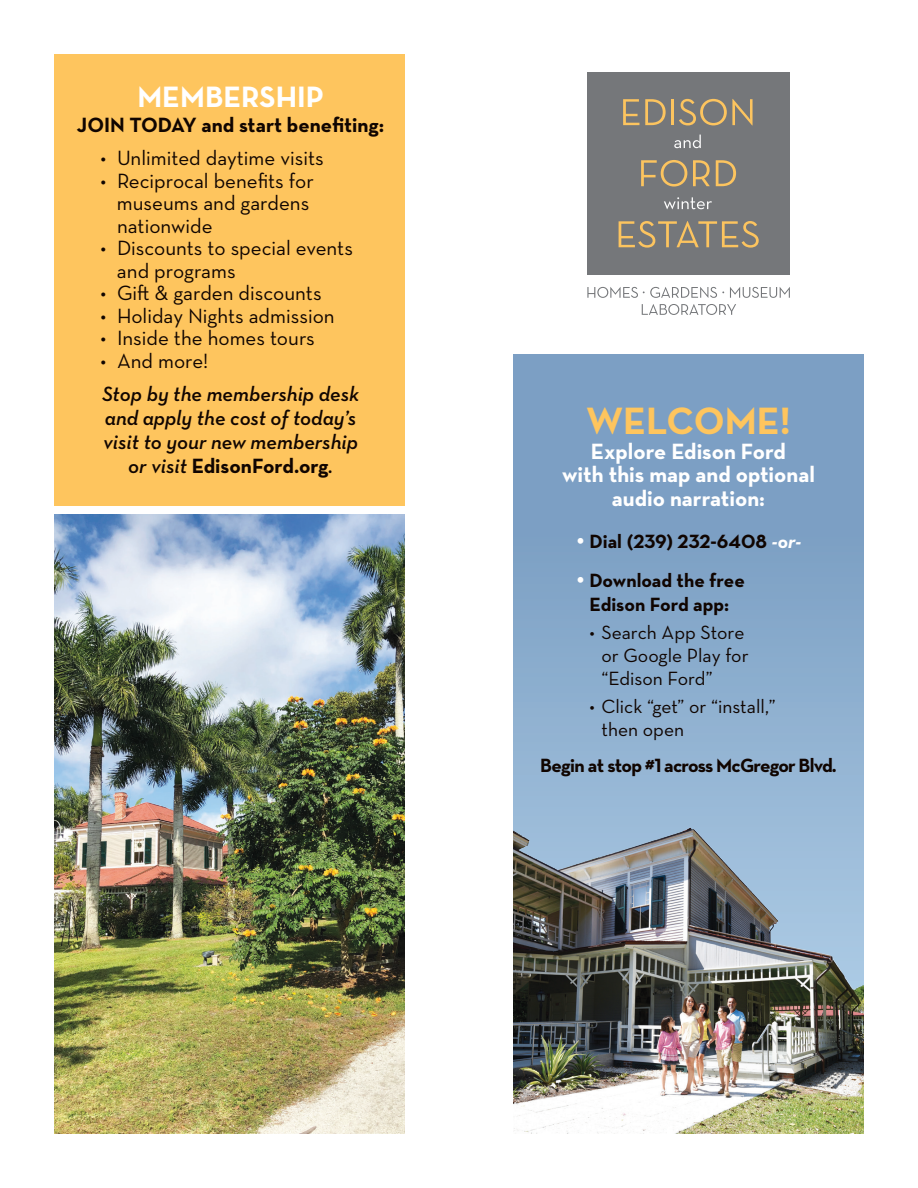
<style>
.page{position:relative;width:918px;height:1188px;background:#fff}
.page>*{position:absolute;margin:0;border:0;box-sizing:border-box;transform-origin:0 0}
.t1{font:700 38.7px "Neutraface Text";color:#fec55e}
.t2{font:700 30px "Neutraface Text";color:#fff}
.t3{font:700 22.5px "Neutraface Text";color:#fff}
.t4{font:21px "Neutraface Text";color:#100501}
.t5{font:italic 600 21px "Neutraface Text";color:#100501}
.t6{font:700 21px "Neutraface Text";color:#100501}
.t7{font:19.5px "Neutraface Text";color:#100501}
.t8{font:700 19.5px "Neutraface Text";letter-spacing:-.015em;color:#100501}
.t9{font:700 19.5px "Neutraface Text";letter-spacing:-.04em;color:#100501}
.s1{font-weight:600;font-style:italic}
.s2{color:#fff}
.s3{font-style:italic;color:#fff}
</style>
<div class="page">
<svg style="left:513px;top:354px;width:351px;height:445px;background:#84a6c9"></svg>
<div style="left:54px;top:54px;width:351px;height:451px;background:#fec55e"></div>
<div style="left:587px;top:72px;width:203px;height:203px;background:#75777a"></div>
<svg style="left:623px;top:99px;width:16px;height:26px"></svg>
<svg style="left:645px;top:99px;width:21px;height:26px"></svg>
<hr style="left:671px;top:99px;width:3px;height:26px;background:#fcc45f">
<svg style="left:679px;top:99px;width:74px;height:26px"></svg>
<svg style="left:674px;top:135px;width:27px;height:13px"></svg>
<svg style="left:641px;top:160px;width:46px;height:27px"></svg>
<svg style="left:693px;top:160px;width:17px;height:26px"></svg>
<svg style="left:716px;top:160px;width:20px;height:26px"></svg>
<svg style="left:664px;top:197px;width:48px;height:12px"></svg>
<svg style="left:619px;top:221px;width:140px;height:27px"></svg>
<svg style="left:642px;top:304px;width:94px;height:11px"></svg>
<svg style="left:587px;top:287px;width:203px;height:11px"></svg>
<img style="left:513px;top:799px;width:351px;height:335px">
<img style="left:54px;top:514px;width:351px;height:620px">
<p class="t2" style="left:137px;top:77px;width:188px">MEMBERSHIP</p>
<p class="t6" style="left:77px;top:111px;width:309px">JOIN TODAY and start benefiting:</p>
<p class="t4" style="left:101px;top:145px;width:225px">• Unlimited daytime visits</p>
<p class="t4" style="left:101px;top:167px;width:215px">• Reciprocal benefits for</p>
<p class="t4" style="left:117px;top:190px;width:194px">museums and gardens</p>
<p class="t4" style="left:117px;top:212px;width:97px">nationwide</p>
<p class="t4" style="left:101px;top:235px;width:254px">• Discounts to special events</p>
<p class="t4" style="left:117px;top:257px;width:120px">and programs</p>
<p class="t4" style="left:101px;top:280px;width:223px">• Gift &amp; garden discounts</p>
<p class="t4" style="left:101px;top:302px;width:236px">• Holiday Nights admission</p>
<p class="t4" style="left:101px;top:325px;width:216px">• Inside the homes tours</p>
<p class="t4" style="left:101px;top:347px;width:109px">• And more!</p>
<p class="t5" style="left:102px;top:380px;width:259px">Stop by the membership desk</p>
<p class="t5" style="left:105px;top:404px;width:253px">and apply the cost of today’s</p>
<p class="t5" style="left:103px;top:428px;width:256px">visit to your new membership</p>
<p class="t6" style="left:128px;top:452px;width:206px"><span class="s1">or visit</span> EdisonFord.org<span class="s1">.</span></p>
<p class="t1" style="left:586px;top:396px;width:206px">WELCOME!</p>
<p class="t3" style="left:591px;top:436px;width:197px">Explore Edison Ford</p>
<p class="t3" style="left:562px;top:460px;width:254px">with this map and optional</p>
<p class="t3" style="left:612px;top:483px;width:155px">audio narration:</p>
<p class="t8" style="left:576px;top:529px;width:227px"><span class="s2">•</span> Dial (239) 232-6408 <span class="s3">-or-</span></p>
<p class="t8" style="left:576px;top:568px;width:170px"><span class="s2">•</span> Download the free</p>
<p class="t8" style="left:589px;top:592px;width:141px">Edison Ford app:</p>
<p class="t7" style="left:589px;top:620px;width:156px">• Search App Store</p>
<p class="t7" style="left:601px;top:643px;width:149px">or Google Play for</p>
<p class="t7" style="left:601px;top:667px;width:113px">“Edison Ford”</p>
<p class="t7" style="left:589px;top:694px;width:188px">• Click “get” or “install,”</p>
<p class="t7" style="left:601px;top:718px;width:84px">then open</p>
<p class="t9" style="left:540px;top:753px;width:298px">Begin at stop #1 across McGregor Blvd.</p>
</div>
